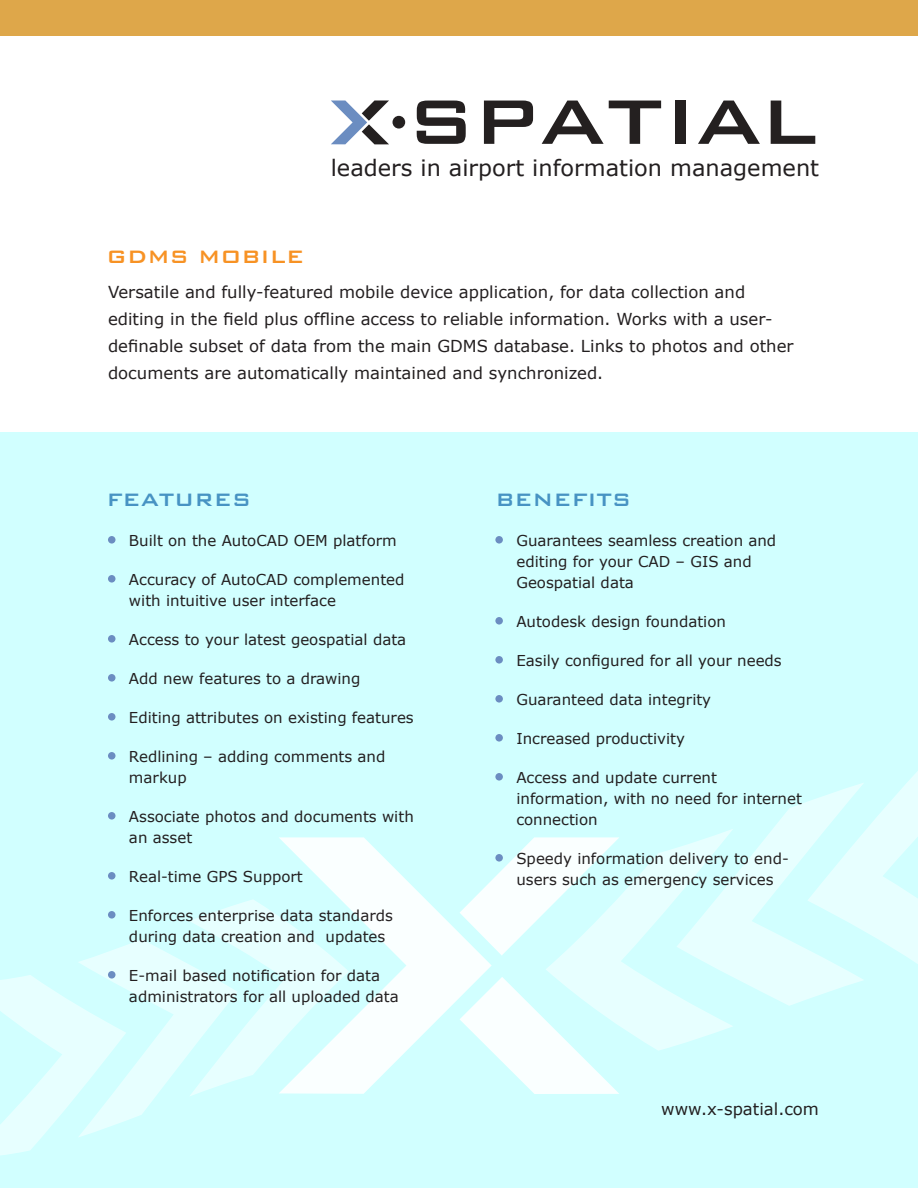
<style>
.page{position:relative;width:918px;height:1188px;background:#fff}
.page>*{position:absolute;margin:0;border:0;box-sizing:border-box;transform-origin:0 0}
.t1{font:500 24px "Bank Gothic";color:#4793c3}
.t2{font:500 24px "Bank Gothic";color:#f79224}
.t3{font:22.5px "Verdana";color:#231f20}
.t4{font:16.5px/27px "Verdana";color:#231f20}
.t5{font:15px/21px "Verdana";color:#231f20}
</style>
<div class="page">
<div style="left:0;top:0;width:918px;height:36px;background:#dea74a"></div>
<div style="left:0;top:432px;width:918px;height:756px;background:#d1ffff"></div>
<svg style="left:0;top:900px;width:279px;height:255px"></svg>
<svg style="left:492px;top:771px;width:426px;height:323px"></svg>
<svg style="left:279px;top:837px;width:213px;height:257px"></svg>
<svg style="left:417px;top:101px;width:49px;height:43px"></svg>
<svg style="left:484px;top:101px;width:49px;height:43px"></svg>
<svg style="left:542px;top:101px;width:119px;height:43px"></svg>
<div style="left:675px;top:101px;width:10px;height:43px;background:#242020"></div>
<svg style="left:698px;top:101px;width:62px;height:43px"></svg>
<svg style="left:771px;top:101px;width:44px;height:43px"></svg>
<svg style="left:331px;top:100px;width:58px;height:44px"></svg>
<div style="left:393px;top:116px;width:12px;height:13px;background:#242020;border-radius:50%"></div>
<div style="left:108px;top:536px;width:7px;height:8px;background:#6b8dc1;border-radius:50%"></div>
<div style="left:108px;top:575px;width:7px;height:8px;background:#6b8dc1;border-radius:50%"></div>
<div style="left:108px;top:635px;width:7px;height:8px;background:#6b8dc1;border-radius:50%"></div>
<div style="left:108px;top:674px;width:7px;height:8px;background:#6b8dc1;border-radius:50%"></div>
<div style="left:108px;top:713px;width:7px;height:8px;background:#6b8dc1;border-radius:50%"></div>
<div style="left:108px;top:752px;width:7px;height:8px;background:#6b8dc1;border-radius:50%"></div>
<div style="left:108px;top:812px;width:7px;height:8px;background:#6b8dc1;border-radius:50%"></div>
<div style="left:108px;top:872px;width:7px;height:8px;background:#6b8dc1;border-radius:50%"></div>
<div style="left:108px;top:911px;width:7px;height:8px;background:#6b8dc1;border-radius:50%"></div>
<div style="left:108px;top:971px;width:7px;height:8px;background:#6b8dc1;border-radius:50%"></div>
<div style="left:495px;top:536px;width:8px;height:8px;background:#6b8dc1;border-radius:50%"></div>
<div style="left:495px;top:617px;width:8px;height:8px;background:#6b8dc1;border-radius:50%"></div>
<div style="left:495px;top:656px;width:8px;height:8px;background:#6b8dc1;border-radius:50%"></div>
<div style="left:495px;top:695px;width:8px;height:8px;background:#6b8dc1;border-radius:50%"></div>
<div style="left:495px;top:734px;width:8px;height:8px;background:#6b8dc1;border-radius:50%"></div>
<div style="left:495px;top:773px;width:8px;height:8px;background:#6b8dc1;border-radius:50%"></div>
<div style="left:495px;top:854px;width:8px;height:8px;background:#6b8dc1;border-radius:50%"></div>
<h1 class="t2" style="left:106px;top:238px;width:199px">GDMS MOBILE</h1>
<h2 class="t3" style="left:331px;top:154px;width:490px">leaders in airport information management</h2>
<p class="t4" style="left:108px;top:279px;width:687px">Versatile and fully-featured mobile device application, for data collection and editing in the field plus offline access to reliable information. Works with a user&shy;definable subset of data from the main GDMS database. Links to photos and other documents are automatically maintained and synchronized.</p>
<h1 class="t1" style="left:106px;top:481px;width:146px">FEATURES</h1>
<h1 class="t1" style="left:495px;top:481px;width:137px">BENEFITS</h1>
<p class="t5" style="left:129px;top:530px;width:269px">Built on the AutoCAD OEM platform</p>
<p class="t5" style="left:129px;top:569px;width:277px">Accuracy of AutoCAD complemented with intuitive user interface</p>
<p class="t5" style="left:129px;top:629px;width:279px">Access to your latest geospatial data</p>
<p class="t5" style="left:129px;top:668px;width:233px">Add new features to a drawing</p>
<p class="t5" style="left:129px;top:707px;width:286px">Editing attributes on existing features</p>
<p class="t5" style="left:129px;top:746px;width:258px">Redlining – adding comments and markup</p>
<p class="t5" style="left:129px;top:806px;width:286px">Associate photos and documents with an asset</p>
<p class="t5" style="left:129px;top:866px;width:175px">Real-time GPS Support</p>
<p class="t5" style="left:129px;top:905px;width:265px">Enforces enterprise data standards during data creation and updates</p>
<p class="t5" style="left:129px;top:965px;width:271px">E-mail based notification for data administrators for all uploaded data</p>
<p class="t5" style="left:516px;top:530px;width:261px">Guarantees seamless creation and editing for your CAD – GIS and<br>Geospatial data</p>
<p class="t5" style="left:516px;top:611px;width:211px">Autodesk design foundation</p>
<p class="t5" style="left:516px;top:650px;width:267px">Easily configured for all your needs</p>
<p class="t5" style="left:516px;top:689px;width:196px">Guaranteed data integrity</p>
<p class="t5" style="left:516px;top:728px;width:170px">Increased productivity</p>
<p class="t5" style="left:516px;top:767px;width:287px">Access and update current information, with no need for internet connection</p>
<p class="t5" style="left:516px;top:848px;width:274px">Speedy information delivery to end&shy;users such as emergency services</p>
<p class="t4" style="left:661px;top:1096px;width:159px">www.x-spatial.com</p>
</div>
